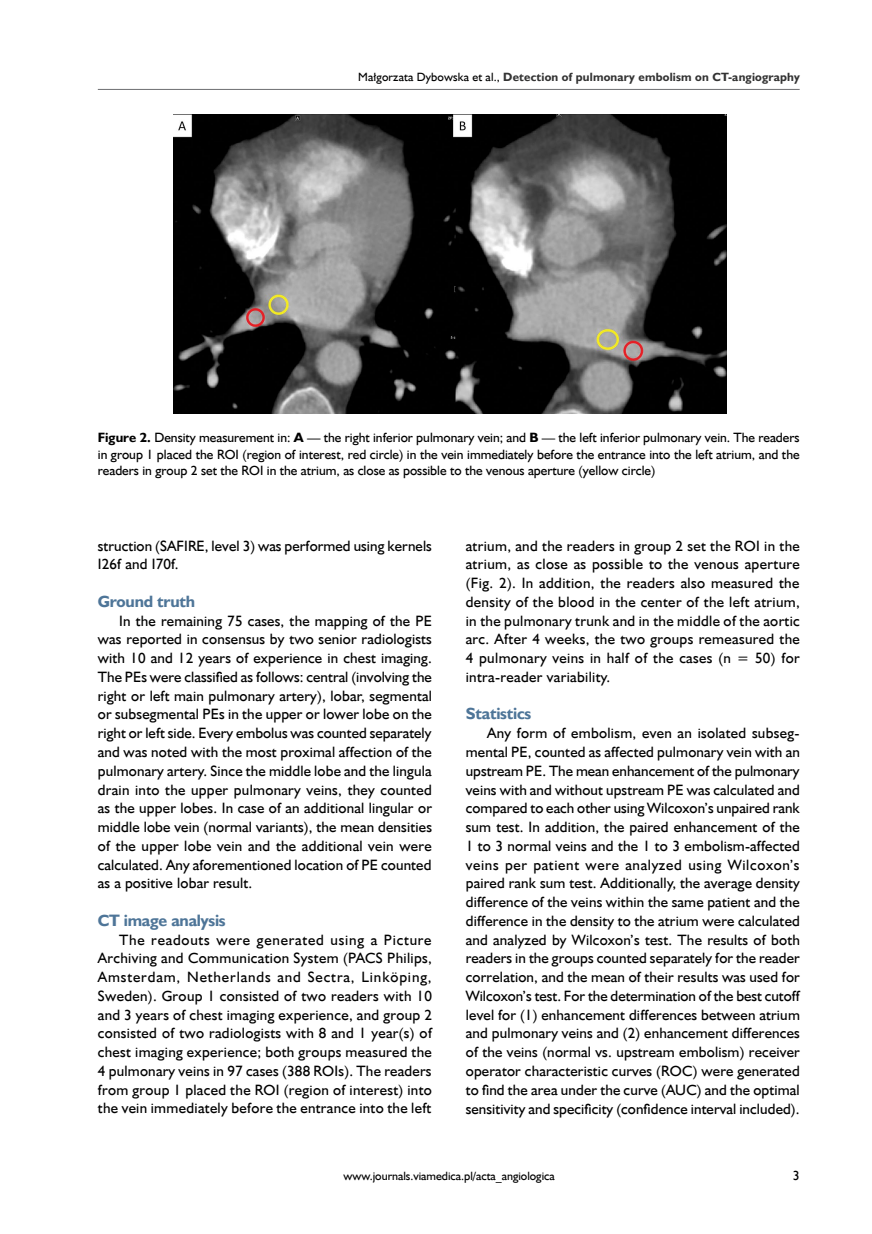
<style>
.page{position:relative;width:872px;height:1234px;background:#fff}
.page>*{position:absolute;margin:0;border:0;box-sizing:border-box;transform-origin:0 0}
.t1{font:700 16.5px "Humanst 521 EU";letter-spacing:-.015em;color:#4e7598}
.t2{font:15px/18.8px "Humanst 521 EU";letter-spacing:.015em;color:#000;text-align:justify}
.t3{font:13.5px/16.5px "Humanst 521 EU";color:#000;text-align:justify}
.t4{font:700 12px "Humanst 521 EU";letter-spacing:.015em;color:#333}
.t5{font:12px "Humanst 521 EU";color:#000}
.s1{font-weight:400;color:#000}
.s2{font-weight:700}
</style>
<div class="page">
<hr style="left:98px;top:89px;width:701px;height:1px;background:#6d6e71">
<img style="left:173px;top:115px;width:553px;height:298px">
<p class="t4" style="left:358px;top:69px;width:443px"><span class="s1">Małgorzata Dybowska et al.,</span> Detection of pulmonary embolism on CT-angiography</p>
<p class="t3" style="left:98px;top:429px;width:703px"><span class="s2">Figure 2.</span> Density measurement in: <span class="s2">A</span> — the right inferior pulmonary vein; and <span class="s2">B</span> — the left inferior pulmonary vein. The readers in group 1 placed the ROI (region of interest, red circle) in the vein immediately before the entrance into the left atrium, and the readers in group 2 set the ROI in the atrium, as close as possible to the venous aperture (yellow circle)</p>
<p class="t2" style="left:98px;top:536px;width:335px">struction (SAFIRE, level 3) was performed using kernels<br>I26f and I70f.</p>
<p class="t1" style="left:98px;top:591px;width:99px">Ground truth</p>
<p class="t2" style="left:98px;top:611px;width:336px;text-indent:21px">In the remaining 75 cases, the mapping of the PE was reported in consensus by two senior radiologists with 10 and 12 years of experience in chest imaging.<br>The PEs were classified as follows: central (involving the right or left main pulmonary artery), lobar, segmental or subsegmental PEs in the upper or lower lobe on the right or left side. Every embolus was counted separately and was noted with the most proximal affection of the pulmonary artery. Since the middle lobe and the lingula drain into the upper pulmonary veins, they counted as the upper lobes. In case of an additional lingular or middle lobe vein (normal variants), the mean densities of the upper lobe vein and the additional vein were calculated. Any aforementioned location of PE counted as a positive lobar result.</p>
<p class="t1" style="left:98px;top:909px;width:129px">CT image analysis</p>
<p class="t2" style="left:98px;top:929px;width:335px;text-indent:21px">The readouts were generated using a Picture Archiving and Communication System (PACS Philips, Amsterdam, Netherlands and Sectra, Linköping, Sweden). Group 1 consisted of two readers with 10 and 3 years of chest imaging experience, and group 2 consisted of two radiologists with 8 and 1 year(s) of chest imaging experience; both groups measured the 4 pulmonary veins in 97 cases (388 ROIs). The readers from group 1 placed the ROI (region of interest) into the vein immediately before the entrance into the left</p>
<p class="t2" style="left:466px;top:536px;width:336px">atrium, and the readers in group 2 set the ROI in the atrium, as close as possible to the venous aperture (Fig. 2). In addition, the readers also measured the density of the blood in the center of the left atrium, in the pulmonary trunk and in the middle of the aortic arc. After 4 weeks, the two groups remeasured the 4 pulmonary veins in half of the cases (n = 50) for intra-reader variability.</p>
<p class="t1" style="left:466px;top:703px;width:67px">Statistics</p>
<p class="t2" style="left:466px;top:723px;width:336px;text-indent:21px">Any form of embolism, even an isolated subseg&shy;mental PE, counted as affected pulmonary vein with an upstream PE. The mean enhancement of the pulmonary veins with and without upstream PE was calculated and compared to each other using Wilcoxon’s unpaired rank sum test. In addition, the paired enhancement of the 1 to 3 normal veins and the 1 to 3 embolism-affected veins per patient were analyzed using Wilcoxon’s paired rank sum test. Additionally, the average density difference of the veins within the same patient and the difference in the density to the atrium were calculated and analyzed by Wilcoxon’s test. The results of both readers in the groups counted separately for the reader correlation, and the mean of their results was used for Wilcoxon’s test. For the determination of the best cutoff level for (1) enhancement differences between atrium and pulmonary veins and (2) enhancement differences of the veins (normal vs. upstream embolism) receiver operator characteristic curves (ROC) were generated to find the area under the curve (AUC) and the optimal sensitivity and specificity (confidence interval included).</p>
<p class="t5" style="left:344px;top:1167px;width:212px">www.journals.viamedica.pl/acta_angiologica</p>
<p class="t3" style="left:793px;top:1166px;width:8px">3</p>
</div>
